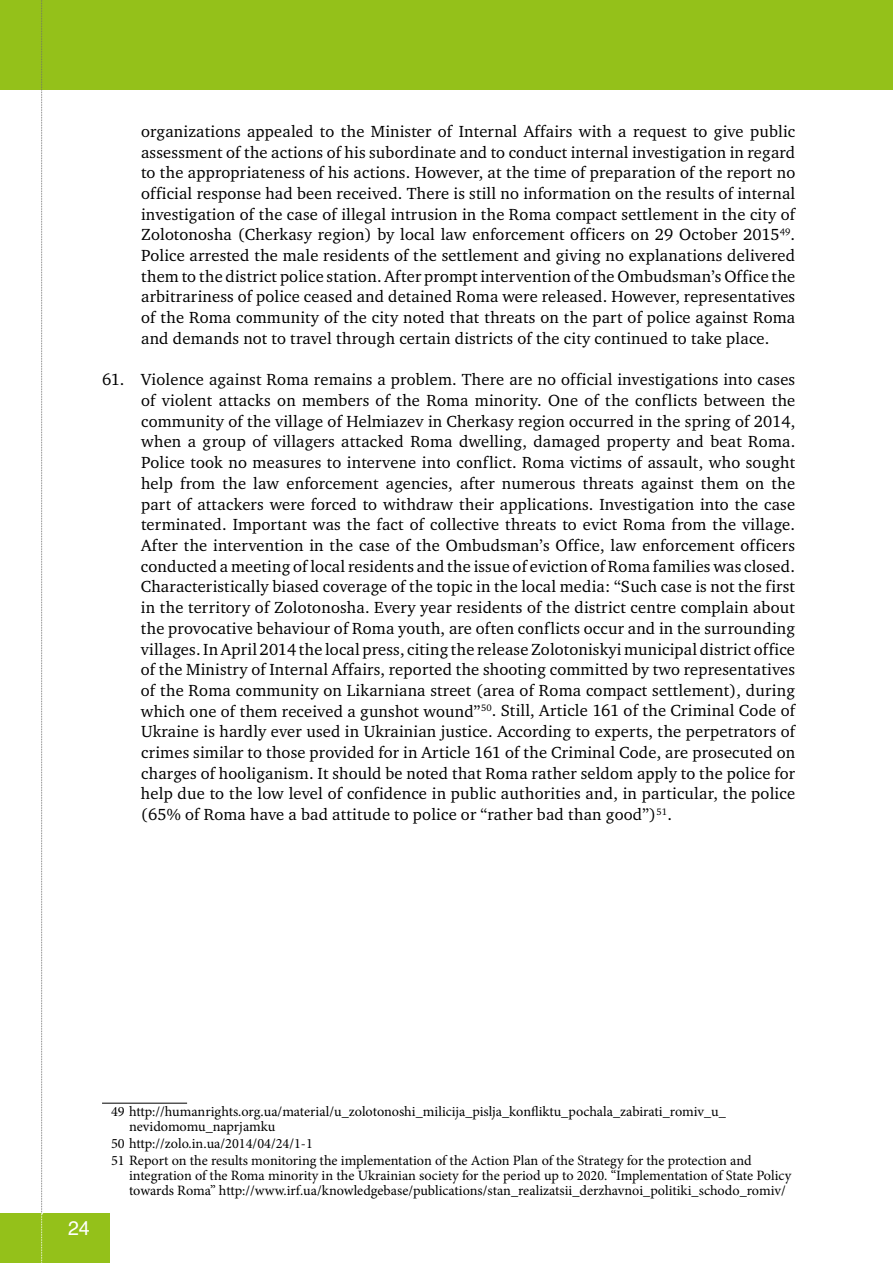
<style>
.page{position:relative;width:893px;height:1263px;background:#fff}
.page>*{position:absolute;margin:0;border:0;box-sizing:border-box;transform-origin:0 0}
.t1{font:19.5px "Helios";color:#fff}
.t2{font:16.5px/20.7px "Charter C";letter-spacing:.01em;color:#000;text-align:justify}
.t3{font:14.25px/15px "Minion Pro";color:#000}
</style>
<div class="page">
<div style="left:0;top:0;width:893px;height:90px;background:#94c11a"></div>
<hr style="left:102px;top:1103px;width:85px;height:1px;background:#000">
<div style="left:0;top:1213px;width:110px;height:50px;background:#94c11a"></div>
<svg style="left:41px;top:0;width:2px;height:1263px"></svg>
<p class="t2" style="left:141px;top:121px;width:656px">organizations appealed to the Minister of Internal Affairs with a request to give public assessment of the actions of his subordinate and to conduct internal investigation in regard to the appropriateness of his actions. However, at the time of preparation of the report no official response had been received. There is still no information on the results of internal investigation of the case of illegal intrusion in the Roma compact settlement in the city of Zolotonosha (Cherkasy region) by local law enforcement officers on 29 October 2015<sup>49</sup>.<br>Police arrested the male residents of the settlement and giving no explanations delivered them to the district police station. After prompt intervention of the Ombudsman’s Office the arbitrariness of police ceased and detained Roma were released. However, representatives of the Roma community of the city noted that threats on the part of police against Roma and demands not to travel through certain districts of the city continued to take place.</p>
<p class="t2" style="left:141px;top:369px;width:656px;text-indent:-39px">61. Violence against Roma remains a problem. There are no official investigations into cases of violent attacks on members of the Roma minority. One of the conflicts between the community of the village of Helmiazev in Cherkasy region occurred in the spring of 2014, when a group of villagers attacked Roma dwelling, damaged property and beat Roma.<br>Police took no measures to intervene into conflict. Roma victims of assault, who sought help from the law enforcement agencies, after numerous threats against them on the part of attackers were forced to withdraw their applications. Investigation into the case terminated. Important was the fact of collective threats to evict Roma from the village.<br>After the intervention in the case of the Ombudsman’s Office, law enforcement officers conducted a meeting of local residents and the issue of eviction of Roma families was closed.<br>Characteristically biased coverage of the topic in the local media: “Such case is not the first in the territory of Zolotonosha. Every year residents of the district centre complain about the provocative behaviour of Roma youth, are often conflicts occur and in the surrounding villages.InApril 2014 the local press, citing the release Zolotoniskyi municipal district office of the Ministry of Internal Affairs, reported the shooting committed by two representatives of the Roma community on Likarniana street (area of Roma compact settlement), during which one of them received a gunshot wound”<sup>50</sup>. Still, Article 161 of the Criminal Code of Ukraine is hardly ever used in Ukrainian justice. According to experts, the perpetrators of crimes similar to those provided for in Article 161 of the Criminal Code, are prosecuted on charges of hooliganism. It should be noted that Roma rather seldom apply to the police for help due to the low level of confidence in public authorities and, in particular, the police (65% of Roma have a bad attitude to police or “rather bad than good”)<sup>51</sup>.</p>
<p class="t1" style="left:68px;top:1216px;width:23px">24</p>
<p class="t3" style="left:129px;top:1104px;width:598px;text-indent:-18px">49 http://humanrights.org.ua/material/u_zolotonoshi_milicija_pislja_konfliktu_pochala_zabirati_romiv_u_ nevidomomu_naprjamku</p>
<p class="t3" style="left:111px;top:1135px;width:642px;line-height:17px">50 http://zolo.in.ua/2014/04/24/1-1<br>51 Report on the results monitoring the implementation of the Action Plan of the Strategy for the protection and</p>
<p class="t3" style="left:129px;top:1168px;width:664px">integration of the Roma minority in the Ukrainian society for the period up to 2020. “Implementation of State Policy towards Roma” http://www.irf.ua/knowledgebase/publications/stan_realizatsii_derzhavnoi_politiki_schodo_romiv/</p>
</div>
